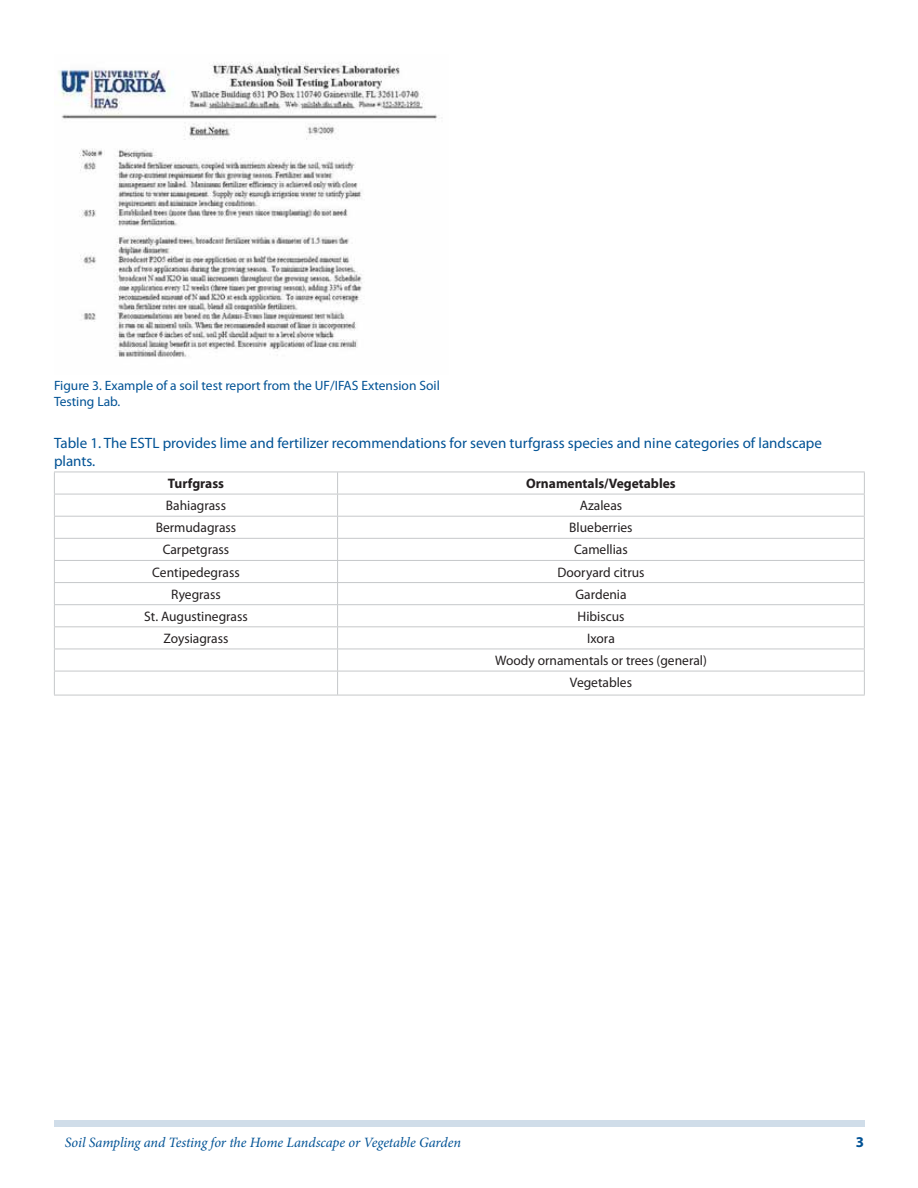
<style>
.page{position:relative;width:918px;height:1188px;background:#fff}
.page>*{position:absolute;margin:0;border:0;box-sizing:border-box;transform-origin:0 0}
.t1{font:15px/18px "Myriad Pro";color:#005295}
.t2{font:700 15px "Myriad Pro";color:#005295}
.t3{font:italic 14.25px "Minion Pro";letter-spacing:-.01em;color:#005295}
.t4{font:13.8px/22.2px "Myriad Pro";color:#231f20;text-align:center}
.t5{font:700 13.8px "Myriad Pro";color:#231f20}
.t6{font:13.5px/16.5px "Myriad Pro";color:#005295}
</style>
<div class="page">
<div style="left:54px;top:1120px;width:810px;height:7px;background:#d0dde9"></div>
<img style="left:58px;top:62px;width:379px;height:295px">
<hr style="left:54px;top:494px;width:811px;height:1px;background:#c6c8ca">
<hr style="left:54px;top:516px;width:811px;height:1px;background:#c6c8ca">
<hr style="left:54px;top:538px;width:811px;height:1px;background:#c6c8ca">
<hr style="left:54px;top:560px;width:811px;height:1px;background:#c6c8ca">
<hr style="left:54px;top:582px;width:811px;height:1px;background:#c6c8ca">
<hr style="left:54px;top:604px;width:811px;height:1px;background:#c6c8ca">
<hr style="left:54px;top:626px;width:811px;height:1px;background:#c6c8ca">
<hr style="left:54px;top:649px;width:811px;height:1px;background:#c6c8ca">
<hr style="left:54px;top:671px;width:811px;height:1px;background:#c6c8ca">
<svg style="left:337px;top:473px;width:1px;height:222px"></svg>
<hr style="left:54px;top:472px;width:811px;height:1px;background:#c6c8ca">
<svg style="left:54px;top:472px;width:1px;height:223px"></svg>
<hr style="left:54px;top:695px;width:811px;height:1px;background:#c6c8ca">
<svg style="left:864px;top:472px;width:1px;height:223px"></svg>
<p class="t6" style="left:54px;top:378px;width:387px">Figure 3. Example of a soil test report from the UF/IFAS Extension Soil<br>Testing Lab.</p>
<p class="t1" style="left:54px;top:434px;width:770px">Table 1. The ESTL provides lime and fertilizer recommendations for seven turfgrass species and nine categories of landscape plants.</p>
<p class="t5" style="left:168px;top:478px;width:58px">Turfgrass</p>
<p class="t5" style="left:526px;top:478px;width:151px">Ornamentals/Vegetables</p>
<p class="t4" style="left:166px;top:495px;width:62px">Bahiagrass</p>
<p class="t4" style="left:580px;top:495px;width:44px">Azaleas</p>
<p class="t4" style="left:156px;top:517px;width:82px">Bermudagrass</p>
<p class="t4" style="left:569px;top:517px;width:65px">Blueberries</p>
<p class="t4" style="left:163px;top:540px;width:68px">Carpetgrass</p>
<p class="t4" style="left:574px;top:540px;width:55px">Camellias</p>
<p class="t4" style="left:152px;top:562px;width:89px">Centipedegrass</p>
<p class="t4" style="left:558px;top:562px;width:89px">Dooryard citrus</p>
<p class="t4" style="left:171px;top:584px;width:51px">Ryegrass</p>
<p class="t4" style="left:575px;top:584px;width:53px">Gardenia</p>
<p class="t4" style="left:144px;top:606px;width:105px">St. Augustinegrass</p>
<p class="t4" style="left:577px;top:606px;width:49px">Hibiscus</p>
<p class="t4" style="left:164px;top:628px;width:66px">Zoysiagrass</p>
<p class="t4" style="left:495px;top:628px;width:213px">Ixora<br>Woody ornamentals or trees (general)<br>Vegetables</p>
<p class="t3" style="left:65px;top:1137px;width:398px">Soil Sampling and Testing for the Home Landscape or Vegetable Garden</p>
<p class="t2" style="left:856px;top:1137px;width:10px">3</p>
</div>
